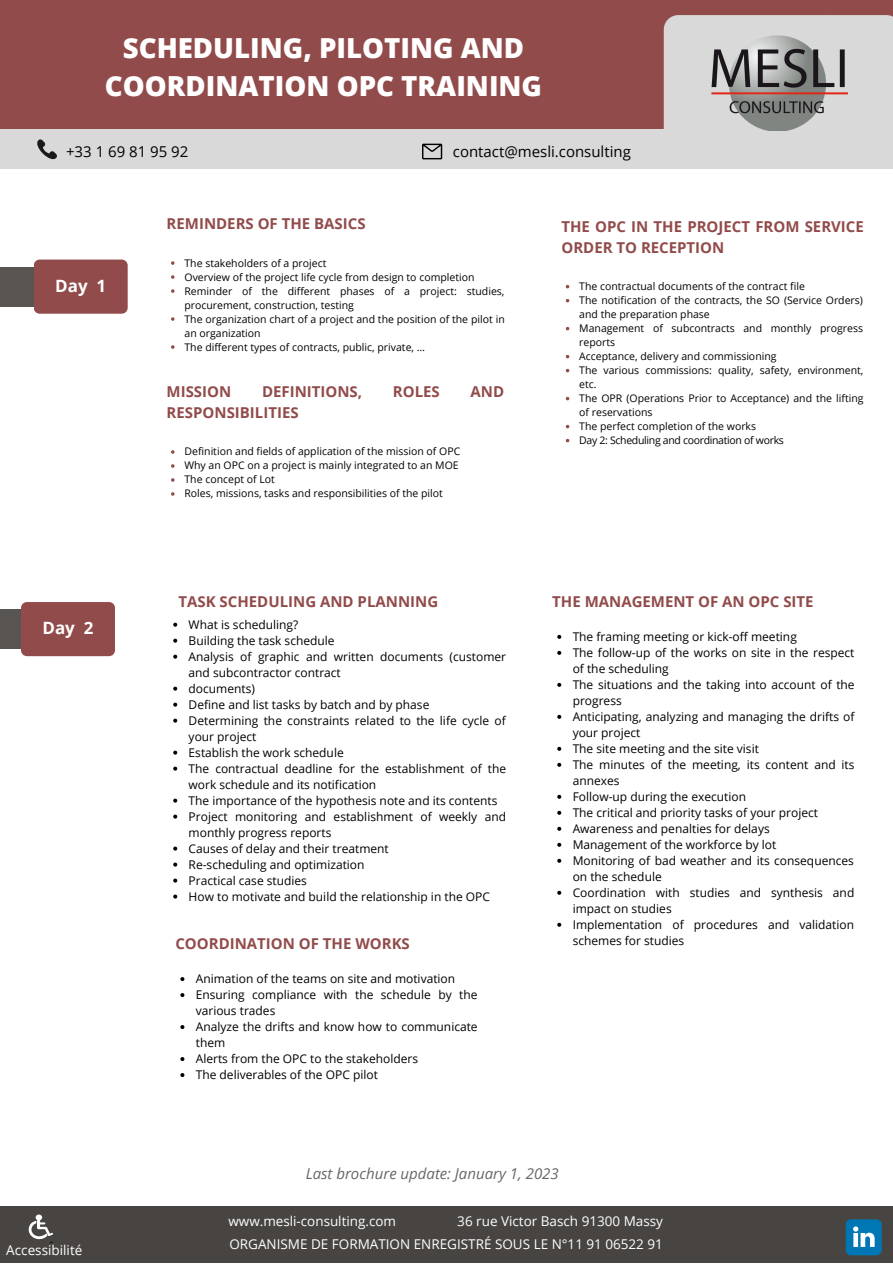
<style>
.page{position:relative;width:893px;height:1264px;background:#fff}
.page>*{position:absolute;margin:0;border:0;box-sizing:border-box;transform-origin:0 0}
.t1{font:800 27.6px/38px "Open Sans";color:#fff;text-align:center}
.t2{font:700 16.95px "Open Sans";color:#fff}
.t3{font:700 15px/21px "Open Sans";color:#924b4b}
.t4{font:15px "Open Sans";color:#000}
.t5{font:italic 15px "Open Sans";color:#000}
.t6{font:13.5px "Open Sans";color:#fff}
.t7{font:12px/16px "Open Sans";color:#000}
.t8{font:10.5px/14px "Open Sans";color:#000}
.t9{font:10.5px "Open Sans";letter-spacing:-.03em;color:#000}
</style>
<div class="page">
<div style="left:0;top:0;width:892px;height:138px;background:#924b4b"></div>
<div style="left:663px;top:15px;width:229px;height:115px;background:#d9d9d9"></div>
<div style="left:0;top:130px;width:892px;height:39px;background:#d9d9d9"></div>
<img style="left:692px;top:15px;width:178px;height:115px">
<svg style="left:37px;top:139px;width:20px;height:21px"></svg>
<svg style="left:422px;top:144px;width:20px;height:15px"></svg>
<div style="left:0;top:267px;width:69px;height:39px;background:#575451"></div>
<div style="left:34px;top:259px;width:94px;height:55px;background:#924b4b;border-radius:6px"></div>
<div style="left:0;top:609px;width:56px;height:39px;background:#575451"></div>
<div style="left:21px;top:602px;width:94px;height:54px;background:#924b4b;border-radius:6px"></div>
<div style="left:0;top:1205px;width:892px;height:57px;background:#484441"></div>
<svg style="left:171px;top:261px;width:3px;height:4px"></svg>
<svg style="left:171px;top:275px;width:3px;height:4px"></svg>
<svg style="left:171px;top:289px;width:3px;height:4px"></svg>
<svg style="left:171px;top:317px;width:3px;height:4px"></svg>
<svg style="left:171px;top:345px;width:3px;height:4px"></svg>
<svg style="left:171px;top:450px;width:3px;height:4px"></svg>
<svg style="left:171px;top:464px;width:3px;height:4px"></svg>
<svg style="left:171px;top:478px;width:3px;height:4px"></svg>
<svg style="left:557px;top:635px;width:4px;height:4px"></svg>
<svg style="left:557px;top:651px;width:4px;height:4px"></svg>
<svg style="left:557px;top:683px;width:4px;height:4px"></svg>
<svg style="left:557px;top:715px;width:4px;height:4px"></svg>
<svg style="left:557px;top:746px;width:4px;height:4px"></svg>
<svg style="left:557px;top:762px;width:4px;height:4px"></svg>
<svg style="left:557px;top:794px;width:4px;height:4px"></svg>
<svg style="left:557px;top:810px;width:4px;height:4px"></svg>
<svg style="left:557px;top:826px;width:4px;height:4px"></svg>
<svg style="left:557px;top:842px;width:4px;height:4px"></svg>
<svg style="left:557px;top:858px;width:4px;height:4px"></svg>
<svg style="left:557px;top:890px;width:4px;height:4px"></svg>
<svg style="left:557px;top:922px;width:4px;height:4px"></svg>
<svg style="left:173px;top:622px;width:4px;height:4px"></svg>
<svg style="left:173px;top:638px;width:4px;height:4px"></svg>
<svg style="left:173px;top:654px;width:4px;height:4px"></svg>
<svg style="left:173px;top:686px;width:4px;height:4px"></svg>
<svg style="left:173px;top:702px;width:4px;height:4px"></svg>
<svg style="left:173px;top:718px;width:4px;height:4px"></svg>
<svg style="left:173px;top:750px;width:4px;height:4px"></svg>
<svg style="left:173px;top:766px;width:4px;height:4px"></svg>
<svg style="left:173px;top:798px;width:4px;height:4px"></svg>
<svg style="left:173px;top:814px;width:4px;height:4px"></svg>
<svg style="left:173px;top:846px;width:4px;height:4px"></svg>
<svg style="left:173px;top:862px;width:4px;height:4px"></svg>
<svg style="left:173px;top:878px;width:4px;height:4px"></svg>
<svg style="left:173px;top:894px;width:4px;height:4px"></svg>
<svg style="left:28px;top:1214px;width:25px;height:26px"></svg>
<svg style="left:180px;top:977px;width:4px;height:4px"></svg>
<svg style="left:180px;top:993px;width:4px;height:4px"></svg>
<svg style="left:180px;top:1025px;width:4px;height:4px"></svg>
<svg style="left:180px;top:1057px;width:4px;height:4px"></svg>
<svg style="left:180px;top:1073px;width:4px;height:4px"></svg>
<svg style="left:845px;top:1219px;width:36px;height:36px"></svg>
<p class="t1" style="left:105px;top:29px;width:438px">SCHEDULING, PILOTING AND<br>COORDINATION OPC TRAINING</p>
<p class="t4" style="left:66px;top:141px;width:124px">+33 1 69 81 95 92</p>
<p class="t4" style="left:453px;top:141px;width:179px">contact@mesli.consulting</p>
<p class="t2" style="left:55px;top:273px;width:52px">Day 1</p>
<p class="t2" style="left:42px;top:616px;width:52px">Day 2</p>
<p class="t6" style="left:6px;top:1240px;width:77px">Accessibilité</p>
<p class="t3" style="left:167px;top:213px;width:200px">REMINDERS OF THE BASICS</p>
<p class="t8" style="left:184px;top:255px;width:143px">The stakeholders of a project</p>
<p class="t8" style="left:184px;top:269px;width:291px">Overview of the project life cycle from design to completion</p>
<p class="t8" style="left:184px;top:283px;width:321px">Reminder of the different phases of a project: studies, procurement, construction, testing</p>
<p class="t8" style="left:184px;top:311px;width:322px">The organization chart of a project and the position of the pilot in an organization</p>
<p class="t8" style="left:184px;top:339px;width:242px">The different types of contracts, public, private, …</p>
<p class="t3" style="left:167px;top:380px;width:66px">MISSION</p>
<p class="t3" style="left:262px;top:380px;width:102px">DEFINITIONS,</p>
<p class="t3" style="left:393px;top:380px;width:48px">ROLES</p>
<p class="t3" style="left:470px;top:380px;width:35px">AND</p>
<p class="t3" style="left:167px;top:401px;width:133px">RESPONSIBILITIES</p>
<p class="t8" style="left:184px;top:444px;width:277px">Definition and fields of application of the mission of OPC</p>
<p class="t8" style="left:184px;top:458px;width:276px">Why an OPC on a project is mainly integrated to an MOE</p>
<p class="t8" style="left:184px;top:472px;width:92px">The concept of Lot</p>
<p class="t8" style="left:184px;top:486px;width:260px">Roles, missions, tasks and responsibilities of the pilot</p>
<p class="t3" style="left:178px;top:590px;width:261px">TASK SCHEDULING AND PLANNING</p>
<p class="t7" style="left:189px;top:616px;width:111px">What is scheduling?</p>
<p class="t7" style="left:189px;top:632px;width:147px">Building the task schedule</p>
<p class="t7" style="left:189px;top:648px;width:319px">Analysis of graphic and written documents (customer and subcontractor contract</p>
<p class="t7" style="left:189px;top:680px;width:68px">documents)</p>
<p class="t7" style="left:189px;top:696px;width:242px">Define and list tasks by batch and by phase</p>
<p class="t7" style="left:189px;top:712px;width:319px">Determining the constraints related to the life cycle of your project</p>
<p class="t7" style="left:189px;top:744px;width:157px">Establish the work schedule</p>
<p class="t7" style="left:189px;top:760px;width:319px">The contractual deadline for the establishment of the work schedule and its notification</p>
<p class="t7" style="left:189px;top:792px;width:310px">The importance of the hypothesis note and its contents</p>
<p class="t7" style="left:189px;top:808px;width:319px">Project monitoring and establishment of weekly and monthly progress reports</p>
<p class="t7" style="left:189px;top:840px;width:202px">Causes of delay and their treatment</p>
<p class="t7" style="left:189px;top:855px;width:177px">Re-scheduling and optimization</p>
<p class="t7" style="left:189px;top:871px;width:120px">Practical case studies</p>
<p class="t7" style="left:189px;top:887px;width:303px">How to motivate and build the relationship in the OPC</p>
<p class="t3" style="left:175px;top:932px;width:236px">COORDINATION OF THE WORKS</p>
<p class="t7" style="left:196px;top:970px;width:261px">Animation of the teams on site and motivation</p>
<p class="t7" style="left:196px;top:986px;width:283px">Ensuring compliance with the schedule by the various trades</p>
<p class="t7" style="left:196px;top:1018px;width:283px">Analyze the drifts and know how to communicate them</p>
<p class="t7" style="left:196px;top:1050px;width:224px">Alerts from the OPC to the stakeholders</p>
<p class="t7" style="left:196px;top:1066px;width:183px">The deliverables of the OPC pilot</p>
<p class="t3" style="left:561px;top:215px;width:304px">THE OPC IN THE PROJECT FROM SERVICE<br>ORDER TO RECEPTION</p>
<p class="t8" style="left:579px;top:279px;width:227px">The contractual documents of the contract file</p>
<p class="t8" style="left:579px;top:293px;width:285px">The notification of the contracts, the SO (Service Orders) and the preparation phase</p>
<p class="t8" style="left:579px;top:321px;width:285px">Management of subcontracts and monthly progress reports</p>
<p class="t8" style="left:579px;top:349px;width:199px">Acceptance, delivery and commissioning</p>
<p class="t8" style="left:579px;top:363px;width:285px">The various commissions: quality, safety, environment, etc.</p>
<p class="t8" style="left:579px;top:391px;width:286px">The OPR (Operations Prior to Acceptance) and the lifting of reservations</p>
<p class="t8" style="left:579px;top:419px;width:178px">The perfect completion of the works</p>
<p class="t9" style="left:579px;top:433px;width:206px">Day 2: Scheduling and coordination of works</p>
<p class="t3" style="left:552px;top:590px;width:263px">THE MANAGEMENT OF AN OPC SITE</p>
<p class="t7" style="left:572px;top:628px;width:226px">The framing meeting or kick-off meeting</p>
<p class="t7" style="left:572px;top:644px;width:283px">The follow-up of the works on site in the respect of the scheduling</p>
<p class="t7" style="left:572px;top:676px;width:283px">The situations and the taking into account of the progress</p>
<p class="t7" style="left:572px;top:708px;width:283px">Anticipating, analyzing and managing the drifts of your project</p>
<p class="t7" style="left:572px;top:740px;width:188px">The site meeting and the site visit</p>
<p class="t7" style="left:572px;top:756px;width:283px">The minutes of the meeting, its content and its annexes</p>
<p class="t7" style="left:572px;top:788px;width:175px">Follow-up during the execution</p>
<p class="t7" style="left:572px;top:804px;width:247px">The critical and priority tasks of your project</p>
<p class="t7" style="left:572px;top:820px;width:198px">Awareness and penalties for delays</p>
<p class="t7" style="left:572px;top:836px;width:205px">Management of the workforce by lot</p>
<p class="t7" style="left:572px;top:852px;width:283px">Monitoring of bad weather and its consequences on the schedule</p>
<p class="t7" style="left:572px;top:884px;width:283px">Coordination with studies and synthesis and impact on studies</p>
<p class="t7" style="left:572px;top:916px;width:283px">Implementation of procedures and validation schemes for studies</p>
<p class="t5" style="left:305px;top:1162px;width:255px">Last brochure update: January 1, 2023</p>
<p class="t6" style="left:228px;top:1211px;width:169px">www.mesli-consulting.com</p>
<p class="t6" style="left:457px;top:1211px;width:207px">36 rue Victor Basch 91300 Massy</p>
<p class="t6" style="left:229px;top:1234px;width:435px">ORGANISME DE FORMATION ENREGISTRÉ SOUS LE N°11 91 06522 91</p>
<p class="t6" style="left:363px;top:1211px;width:169px">www.mesli-consulting.com</p>
<p class="t6" style="left:203px;top:1237px;width:435px">ORGANISME DE FORMATION ENREGISTRÉ SOUS LE N°11 91 06522 91</p>
</div>
